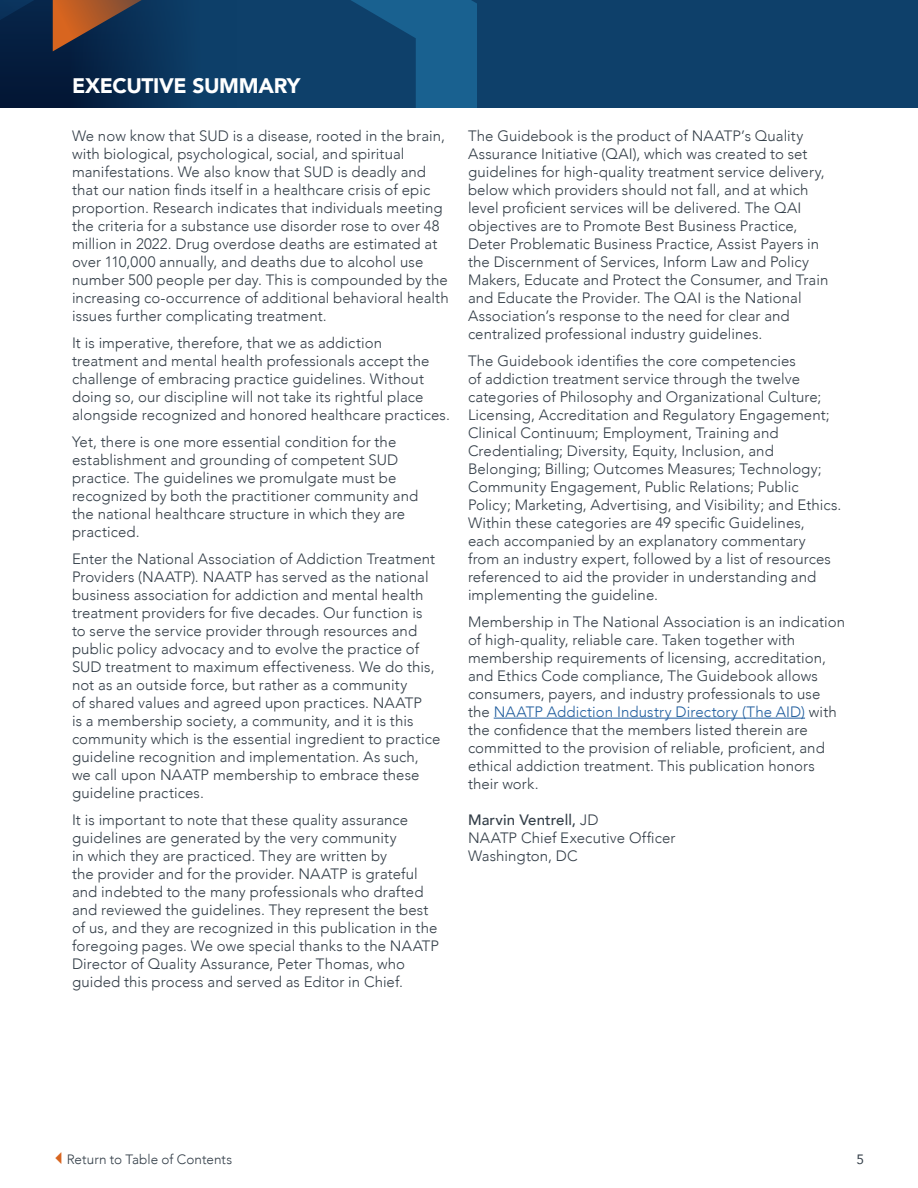
<style>
.page{position:relative;width:918px;height:1188px;background:#fff}
.page>*{position:absolute;margin:0;border:0;box-sizing:border-box;transform-origin:0 0}
.t1{font:900 21px "Avenir";letter-spacing:-.015em;color:#fff}
.t2{font:300 15px/18px "Avenir";letter-spacing:.005em;color:#333e48}
.t3{font:300 13.5px "Avenir";letter-spacing:.005em;color:#333e48}
.t4{font:13.5px "Avenir";color:#333e48}
.s1{color:#215e9e}
.s2{font-weight:500}
</style>
<div class="page">
<hr style="left:494px;top:718px;width:311px;height:1px;background:#215e9e">
<div style="left:0;top:0;width:918px;height:108px;background:#0e406a"></div>
<div style="left:422px;top:0;width:55px;height:108px;background:#196190"></div>
<svg style="left:0;top:0;width:422px;height:108px"></svg>
<h1 class="t1" style="left:72px;top:68px;width:230px">EXECUTIVE SUMMARY</h1>
<p class="t2" style="left:72px;top:127px;width:378px">We now know that SUD is a disease, rooted in the brain, with biological, psychological, social, and spiritual manifestations. We also know that SUD is deadly and that our nation finds itself in a healthcare crisis of epic proportion. Research indicates that individuals meeting the criteria for a substance use disorder rose to over 48 million in 2022. Drug overdose deaths are estimated at over 110,000 annually, and deaths due to alcohol use number 500 people per day. This is compounded by the increasing co-occurrence of additional behavioral health issues further complicating treatment.</p>
<p class="t2" style="left:72px;top:334px;width:379px">It is imperative, therefore, that we as addiction treatment and mental health professionals accept the challenge of embracing practice guidelines. Without doing so, our discipline will not take its rightful place alongside recognized and honored healthcare practices.</p>
<p class="t2" style="left:72px;top:433px;width:348px">Yet, there is one more essential condition for the establishment and grounding of competent SUD practice. The guidelines we promulgate must be recognized by both the practitioner community and the national healthcare structure in which they are practiced.</p>
<p class="t2" style="left:72px;top:550px;width:370px">Enter the National Association of Addiction Treatment Providers (NAATP). NAATP has served as the national business association for addiction and mental health treatment providers for five decades. Our function is<br>to serve the service provider through resources and public policy advocacy and to evolve the practice of SUD treatment to maximum effectiveness. We do this, not as an outside force, but rather as a community<br>of shared values and agreed upon practices. NAATP<br>is a membership society, a community, and it is this community which is the essential ingredient to practice guideline recognition and implementation. As such, we call upon NAATP membership to embrace these guideline practices.</p>
<p class="t2" style="left:72px;top:811px;width:369px">It is important to note that these quality assurance guidelines are generated by the very community<br>in which they are practiced. They are written by<br>the provider and for the provider. NAATP is grateful and indebted to the many professionals who drafted and reviewed the guidelines. They represent the best of us, and they are recognized in this publication in the foregoing pages. We owe special thanks to the NAATP Director of Quality Assurance, Peter Thomas, who guided this process and served as Editor in Chief.</p>
<p class="t2" style="left:468px;top:127px;width:362px">The Guidebook is the product of NAATP’s Quality Assurance Initiative (QAI), which was created to set guidelines for high-quality treatment service delivery, below which providers should not fall, and at which level proficient services will be delivered. The QAI objectives are to Promote Best Business Practice, Deter Problematic Business Practice, Assist Payers in the Discernment of Services, Inform Law and Policy Makers, Educate and Protect the Consumer, and Train and Educate the Provider. The QAI is the National Association’s response to the need for clear and centralized professional industry guidelines.</p>
<p class="t2" style="left:468px;top:352px;width:375px">The Guidebook identifies the core competencies<br>of addiction treatment service through the twelve categories of Philosophy and Organizational Culture; Licensing, Accreditation and Regulatory Engagement; Clinical Continuum; Employment, Training and Credentialing; Diversity, Equity, Inclusion, and Belonging; Billing; Outcomes Measures; Technology; Community Engagement, Public Relations; Public Policy; Marketing, Advertising, and Visibility; and Ethics.<br>Within these categories are 49 specific Guidelines,<br>each accompanied by an explanatory commentary<br>from an industry expert, followed by a list of resources referenced to aid the provider in understanding and implementing the guideline.</p>
<p class="t2" style="left:468px;top:613px;width:379px">Membership in The National Association is an indication of high-quality, reliable care. Taken together with membership requirements of licensing, accreditation, and Ethics Code compliance, The Guidebook allows consumers, payers, and industry professionals to use the <span class="s1">NAATP Addiction Industry Directory (The AID)</span> with the confidence that the members listed therein are committed to the provision of reliable, proficient, and ethical addiction treatment. This publication honors their work.</p>
<p class="t2" style="left:468px;top:811px;width:209px"><span class="s2">Marvin Ventrell,</span> JD<br>NAATP Chief Executive Officer<br>Washington, DC</p>
<p class="t3" style="left:67px;top:1151px;width:167px">Return to Table of Contents</p>
<p class="t4" style="left:856px;top:1149px;width:9px">5</p>
</div>
